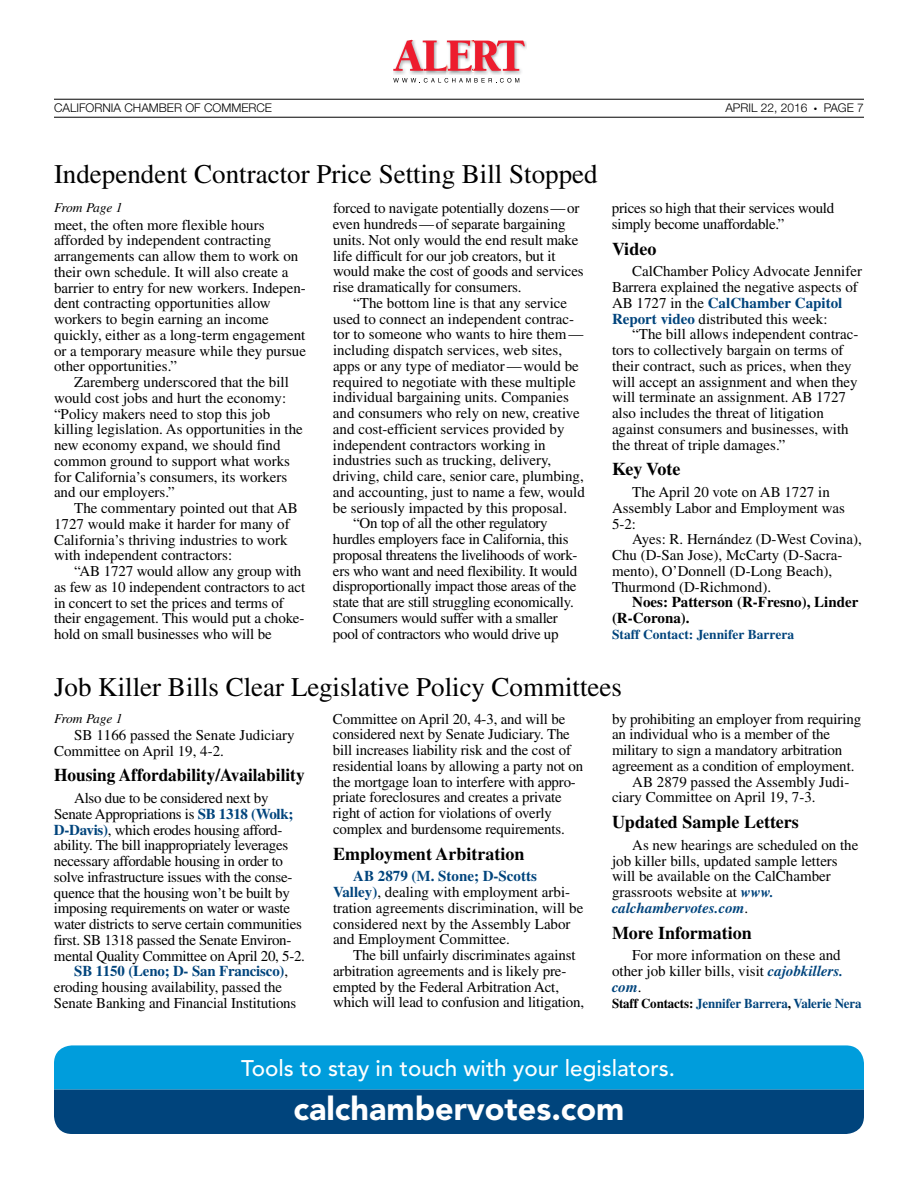
<style>
.page{position:relative;width:918px;height:1188px;background:#fff}
.page>*{position:absolute;margin:0;border:0;box-sizing:border-box;transform-origin:0 0}
.t1{font:900 32.4px "Avenir LT Std";color:#fff}
.t2{font:27px "Times";color:#000}
.t3{font:500 22.5px "Avenir LT Std";color:#fff}
.t4{font:700 18px "Times";color:#000}
.t5{font:700 18px "Times";color:#000;scale:.96 1}
.t6{font:15px/15.8px "Times";color:#000}
.t7{font:15px/15.8px "Times";letter-spacing:-.02em;color:#000}
.t8{font:700 15px/15.8px "Times";color:#000}
.t9{font:700 15px "Times";letter-spacing:-.01em;color:#00447c}
.t10{font:700 13.5px "Times";letter-spacing:-.01em;color:#00447c;scale:.96 1}
.t11{font:700 13.5px "Times";letter-spacing:-.01em;color:#00447c}
.t12{font:italic 13.5px "Times";letter-spacing:-.025em;color:#000}
.t13{font:300 12px "Helvetica Neue LT Std";color:#000}
.s1{font-weight:700;color:#00447c}
.s2{font-weight:700;font-style:italic;color:#00447c}
.s3{color:#000}
.s4{font-weight:400;color:#000}
</style>
<div class="page">
<hr style="left:54px;top:99px;width:810px;height:1px;background:#000">
<hr style="left:54px;top:117px;width:810px;height:1px;background:#000">
<img style="left:426px;top:72px;width:21px;height:2px">
<img style="left:503px;top:41px;width:23px;height:33px">
<img style="left:393px;top:72px;width:33px;height:2px">
<img style="left:474px;top:72px;width:29px;height:2px">
<img style="left:447px;top:72px;width:27px;height:2px">
<svg style="left:393px;top:40px;width:132px;height:32px"></svg>
<svg style="left:393px;top:78px;width:126px;height:5px"></svg>
<svg style="left:54px;top:1045px;width:810px;height:89px;background:#0372ac"></svg>
<p class="t13" style="left:54px;top:101px;width:220px">CALIFORNIA CHAMBER OF COMMERCE</p>
<p class="t13" style="left:725px;top:101px;width:84px">APRIL 22, 2016</p>
<p class="t13" style="left:814px;top:101px;width:51px">● PAGE 7</p>
<h2 class="t2" style="left:54px;top:159px;width:545px">Independent Contractor Price Setting Bill Stopped</h2>
<p class="t12" style="left:54px;top:200px;width:70px">From Page 1</p>
<p class="t6" style="left:54px;top:217px;width:254px">meet, the often more flexible hours afforded by independent contracting arrangements can allow them to work on their own schedule. It will also create a barrier to entry for new workers. Indepen&shy;dent contracting opportunities allow workers to begin earning an income quickly, either as a long-term engagement or a temporary measure while they pursue other opportunities.”</p>
<p class="t6" style="left:54px;top:374px;width:250px;text-indent:20px">Zaremberg underscored that the bill would cost jobs and hurt the economy: “Policy makers need to stop this job killing legislation. As opportunities in the new economy expand, we should find common ground to support what works for California’s consumers, its workers and our employers.”</p>
<p class="t6" style="left:54px;top:500px;width:245px;text-indent:20px">The commentary pointed out that AB 1727 would make it harder for many of California’s thriving industries to work with independent contractors:</p>
<p class="t6" style="left:54px;top:563px;width:253px;text-indent:20px">“AB 1727 would allow any group with as few as 10 independent contractors to act in concert to set the prices and terms of their engagement. This would put a choke&shy;hold on small businesses who will be</p>
<p class="t6" style="left:333px;top:200px;width:252px">forced to navigate potentially dozens—or even hundreds—of separate bargaining units. Not only would the end result make life difficult for our job creators, but it would make the cost of goods and services rise dramatically for consumers.</p>
<p class="t6" style="left:353px;top:295px;width:215px">“The bottom line is that any service</p>
<p class="t6" style="left:333px;top:311px;width:243px">used to connect an independent contrac-</p>
<p class="t6" style="left:333px;top:326px;width:252px">tor to someone who wants to hire them—</p>
<p class="t6" style="left:333px;top:342px;width:231px">including dispatch services, web sites,</p>
<p class="t6" style="left:333px;top:358px;width:247px">apps or any type of mediator—would be</p>
<p class="t6" style="left:333px;top:374px;width:244px">required to negotiate with these multiple</p>
<p class="t6" style="left:333px;top:389px;width:237px">individual bargaining units. Companies</p>
<p class="t6" style="left:333px;top:405px;width:248px">and consumers who rely on new, creative</p>
<p class="t6" style="left:333px;top:421px;width:233px">and cost-efficient services provided by</p>
<p class="t6" style="left:333px;top:437px;width:214px">independent contractors working in</p>
<p class="t6" style="left:333px;top:452px;width:220px">industries such as trucking, delivery,</p>
<p class="t6" style="left:333px;top:468px;width:252px">driving, child care, senior care, plumbing,</p>
<p class="t6" style="left:333px;top:484px;width:254px">and accounting, just to name a few, would</p>
<p class="t6" style="left:333px;top:500px;width:236px">be seriously impacted by this proposal.</p>
<p class="t7" style="left:353px;top:515px;width:196px">“On top of all the other regulatory</p>
<p class="t7" style="left:333px;top:531px;width:237px">hurdles employers face in California, this</p>
<p class="t7" style="left:333px;top:547px;width:246px">proposal threatens the livelihoods of work-</p>
<p class="t7" style="left:333px;top:563px;width:246px">ers who want and need flexibility. It would</p>
<p class="t7" style="left:333px;top:578px;width:245px">disproportionally impact those areas of the</p>
<p class="t7" style="left:333px;top:594px;width:242px">state that are still struggling economically.</p>
<p class="t7" style="left:333px;top:610px;width:226px">Consumers would suffer with a smaller</p>
<p class="t7" style="left:333px;top:626px;width:227px">pool of contractors who would drive up</p>
<p class="t7" style="left:612px;top:200px;width:224px">prices so high that their services would simply become unaffordable.”</p>
<p class="t4" style="left:612px;top:238px;width:46px">Video</p>
<p class="t6" style="left:612px;top:264px;width:252px;text-indent:20px">CalChamber Policy Advocate Jennifer Barrera explained the negative aspects of AB 1727 in the <span class="s1">CalChamber Capitol Report video</span> distributed this week:</p>
<p class="t6" style="left:612px;top:327px;width:248px;text-indent:20px">“The bill allows independent contrac&shy;tors to collectively bargain on terms of their contract, such as prices, when they will accept an assignment and when they will terminate an assignment. AB 1727 also includes the threat of litigation against consumers and businesses, with the threat of triple damages.”</p>
<p class="t4" style="left:612px;top:459px;width:70px">Key Vote</p>
<p class="t6" style="left:612px;top:484px;width:235px;text-indent:20px">The April 20 vote on AB 1727 in<br>Assembly Labor and Employment was<br>5-2:</p>
<p class="t6" style="left:612px;top:531px;width:251px;text-indent:20px">Ayes: R. Hernández (D-West Covina), Chu (D-San Jose), McCarty (D-Sacra&shy;mento), O’Donnell (D-Long Beach), Thurmond (D-Richmond).</p>
<p class="t8" style="left:612px;top:594px;width:248px;text-indent:20px">Noes: Patterson (R-Fresno), Linder (R-Corona).</p>
<p class="t11" style="left:612px;top:626px;width:184px">Staff Contact: Jennifer Barrera</p>
<h2 class="t2" style="left:54px;top:671px;width:570px">Job Killer Bills Clear Legislative Policy Committees</h2>
<p class="t12" style="left:54px;top:711px;width:70px">From Page 1</p>
<p class="t6" style="left:333px;top:711px;width:252px">Committee on April 20, 4-3, and will be considered next by Senate Judiciary. The bill increases liability risk and the cost of residential loans by allowing a party not on the mortgage loan to interfere with appro&shy;priate foreclosures and creates a private right of action for violations of overly complex and burdensome requirements.</p>
<p class="t4" style="left:333px;top:843px;width:193px">Employment Arbitration</p>
<p class="t6" style="left:333px;top:868px;width:252px;text-indent:20px"><span class="s1">AB 2879 (M. Stone; D-Scotts Valley)</span>, dealing with employment arbi&shy;tration agreements discrimination, will be considered next by the Assembly Labor and Employment Committee.</p>
<p class="t6" style="left:333px;top:947px;width:253px;text-indent:20px">The bill unfairly discriminates against arbitration agreements and is likely pre&shy;empted by the Federal Arbitration Act, which will lead to confusion and litigation,</p>
<p class="t6" style="left:612px;top:711px;width:251px">by prohibiting an employer from requiring</p>
<p class="t6" style="left:612px;top:727px;width:220px">an individual who is a member of the</p>
<p class="t6" style="left:612px;top:742px;width:232px">military to sign a mandatory arbitration</p>
<p class="t6" style="left:612px;top:758px;width:244px">agreement as a condition of employment.</p>
<p class="t6" style="left:632px;top:774px;width:219px">AB 2879 passed the Assembly Judi-</p>
<p class="t6" style="left:612px;top:790px;width:205px">ciary Committee on April 19, 7-3.</p>
<p class="t4" style="left:612px;top:811px;width:188px">Updated Sample Letters</p>
<p class="t6" style="left:612px;top:837px;width:248px;text-indent:20px">As new hearings are scheduled on the job killer bills, updated sample letters will be available on the CalChamber grassroots website at <span class="s2">www. calchambervotes.com</span>.</p>
<p class="t4" style="left:612px;top:922px;width:141px">More Information</p>
<p class="t6" style="left:612px;top:947px;width:233px;text-indent:20px">For more information on these and other job killer bills, visit <span class="s2">cajobkillers. com</span>.</p>
<p class="t10" style="left:612px;top:995px;width:262px"><span class="s3">Staff Contacts:</span> Jennifer Barrera<span class="s3">,</span> Valerie Nera</p>
<p class="t6" style="left:54px;top:727px;width:242px;text-indent:20px">SB 1166 passed the Senate Judiciary<br>Committee on April 19, 4-2.</p>
<p class="t5" style="left:54px;top:765px;width:263px">Housing Affordability/Availability</p>
<p class="t7" style="left:74px;top:790px;width:196px">Also due to be considered next by</p>
<p class="t7" style="left:54px;top:806px;width:241px">Senate Appropriations is <span class="s1">SB 1318 (Wolk;</span></p>
<p class="t7" style="left:54px;top:822px;width:230px"><span class="s1">D-Davis)</span>, which erodes housing afford-</p>
<p class="t7" style="left:54px;top:837px;width:236px">ability. The bill inappropriately leverages</p>
<p class="t7" style="left:54px;top:853px;width:231px">necessary affordable housing in order to</p>
<p class="t7" style="left:54px;top:869px;width:240px">solve infrastructure issues with the conse-</p>
<p class="t7" style="left:54px;top:885px;width:238px">quence that the housing won’t be built by</p>
<p class="t7" style="left:54px;top:900px;width:238px">imposing requirements on water or waste</p>
<p class="t7" style="left:54px;top:916px;width:249px">water districts to serve certain communities</p>
<p class="t7" style="left:54px;top:932px;width:239px">first. SB 1318 passed the Senate Environ-</p>
<p class="t7" style="left:54px;top:948px;width:253px">mental Quality Committee on April 20, 5-2.</p>
<p class="t9" style="left:74px;top:962px;width:215px">SB 1150 (Leno; D- San Francisco)<span class="s4">,</span></p>
<p class="t6" style="left:54px;top:979px;width:230px">eroding housing availability, passed the</p>
<p class="t6" style="left:54px;top:995px;width:244px">Senate Banking and Financial Institutions</p>
<h3 class="t3" style="left:241px;top:1055px;width:435px">Tools to stay in touch with your legislators.</h3>
<h1 class="t1" style="left:294px;top:1089px;width:332px">calchambervotes.com</h1>
</div>
